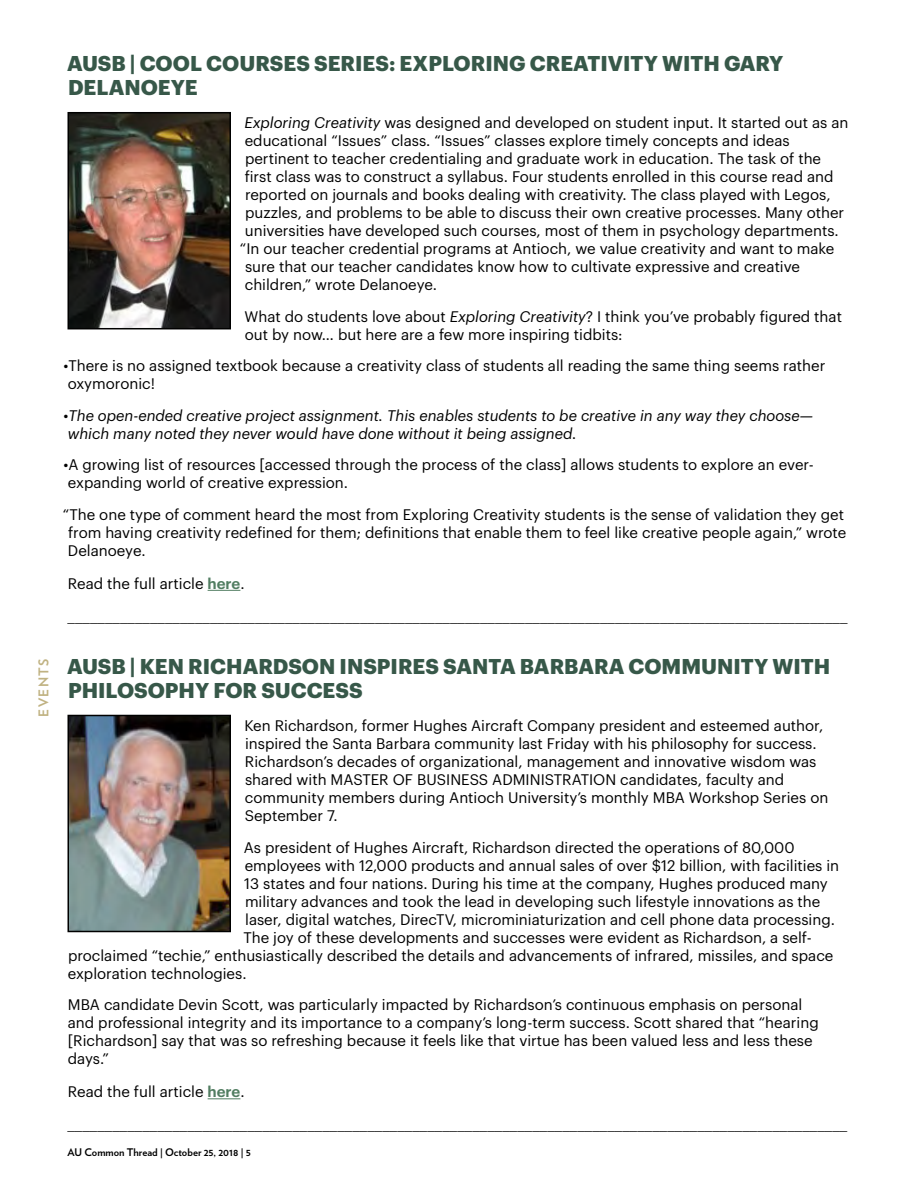
<style>
.page{position:relative;width:918px;height:1188px;background:#fff}
.page>*{position:absolute;margin:0;border:0;box-sizing:border-box;transform-origin:0 0}
.t1{font:700 21px/24px "Graphik";color:#375849}
.t2{font:15px/18px "Graphik";color:#000}
.t3{font:300 15px "Helvetica";color:#000}
.t4{font:italic 15px/18px "Graphik";color:#000}
.t5{font:700 13.5px "Verlag";letter-spacing:.1em;color:#c0b282}
.t6{font:700 10.5px "Verlag";color:#000}
.s1{font-style:italic}
.s2{font-style:normal}
.s3{font-weight:600;color:#517d61}
</style>
<div class="page">
<hr style="left:208px;top:590px;width:32px;height:1px;background:#517d61">
<hr style="left:208px;top:1099px;width:32px;height:1px;background:#517d61">
<img style="left:71px;top:115px;width:157px;height:211px">
<div style="left:68px;top:112px;width:163px;height:217px;border:2px solid #000"></div>
<img style="left:71px;top:718px;width:157px;height:211px">
<div style="left:68px;top:715px;width:163px;height:217px;border:2px solid #000"></div>
<p class="t5" style="left:33px;top:717px;width:59px;rotate:-90deg">EVENTS</p>
<h1 class="t1" style="left:67px;top:50px;width:718px">AUSB | COOL COURSES SERIES: EXPLORING CREATIVITY WITH GARY<br>DELANOEYE</h1>
<p class="t2" style="left:244px;top:113px;width:606px"><span class="s1">Exploring Creativity</span> was designed and developed on student input. It started out as an</p>
<p class="t2" style="left:245px;top:131px;width:547px">educational “Issues” class. “Issues” classes explore timely concepts and ideas</p>
<p class="t2" style="left:245px;top:149px;width:578px">pertinent to teacher credentialing and graduate work in education. The task of the</p>
<p class="t2" style="left:245px;top:167px;width:590px">first class was to construct a syllabus. Four students enrolled in this course read and</p>
<p class="t2" style="left:245px;top:185px;width:587px">reported on journals and books dealing with creativity. The class played with Legos,</p>
<p class="t2" style="left:245px;top:203px;width:601px">puzzles, and problems to be able to discuss their own creative processes. Many other</p>
<p class="t2" style="left:245px;top:221px;width:595px">universities have developed such courses, most of them in psychology departments.</p>
<p class="t2" style="left:240px;top:239px;width:596px">“In our teacher credential programs at Antioch, we value creativity and want to make</p>
<p class="t2" style="left:245px;top:257px;width:557px">sure that our teacher candidates know how to cultivate expressive and creative</p>
<p class="t2" style="left:245px;top:275px;width:194px">children,” wrote Delanoeye.</p>
<p class="t2" style="left:245px;top:306px;width:599px">What do students love about <span class="s1">Exploring Creativity</span>? I think you’ve probably figured that out by now… but here are a few more inspiring tidbits:</p>
<p class="t2" style="left:63px;top:356px;width:763px">•There is no assigned textbook because a creativity class of students all reading the same thing seems rather oxymoronic!</p>
<p class="t4" style="left:68px;top:405px;width:747px;text-indent:-4px"><span class="s2">•</span>The open-ended creative project assignment. This enables students to be creative in any way they choose— which many noted they never would have done without it being assigned.</p>
<p class="t2" style="left:63px;top:455px;width:752px">•A growing list of resources [accessed through the process of the class] allows students to explore an ever&shy;expanding world of creative expression.</p>
<p class="t2" style="left:68px;top:504px;width:780px;text-indent:-5px">“The one type of comment heard the most from Exploring Creativity students is the sense of validation they get from having creativity redefined for them; definitions that enable them to feel like creative people again,” wrote<br>Delanoeye.</p>
<p class="t2" style="left:68px;top:573px;width:178px">Read the full article <span class="s3">here</span>.</p>
<p class="t3" style="left:68px;top:604px;width:781px">________________________________________________________________________________________________________</p>
<h1 class="t1" style="left:67px;top:653px;width:765px">AUSB | KEN RICHARDSON INSPIRES SANTA BARBARA COMMUNITY WITH<br>PHILOSOPHY FOR SUCCESS</h1>
<p class="t2" style="left:244px;top:716px;width:585px">Ken Richardson, former Hughes Aircraft Company president and esteemed author, inspired the Santa Barbara community last Friday with his philosophy for success.<br>Richardson’s decades of organizational, management and innovative wisdom was shared with MASTER OF BUSINESS ADMINISTRATION candidates, faculty and community members during Antioch University’s monthly MBA Workshop Series on September 7.</p>
<p class="t2" style="left:244px;top:837px;width:552px">As president of Hughes Aircraft, Richardson directed the operations of 80,000</p>
<p class="t2" style="left:245px;top:855px;width:596px">employees with 12,000 products and annual sales of over $12 billion, with facilities in</p>
<p class="t2" style="left:244px;top:873px;width:585px">13 states and four nations. During his time at the company, Hughes produced many</p>
<p class="t2" style="left:245px;top:891px;width:577px">military advances and took the lead in developing such lifestyle innovations as the</p>
<p class="t2" style="left:245px;top:909px;width:591px">laser, digital watches, DirecTV, microminiaturization and cell phone data processing.</p>
<p class="t2" style="left:243px;top:927px;width:570px">The joy of these developments and successes were evident as Richardson, a self-</p>
<p class="t2" style="left:68px;top:945px;width:767px">proclaimed “techie,” enthusiastically described the details and advancements of infrared, missiles, and space</p>
<p class="t2" style="left:68px;top:963px;width:180px">exploration technologies.</p>
<p class="t2" style="left:68px;top:995px;width:753px">MBA candidate Devin Scott, was particularly impacted by Richardson’s continuous emphasis on personal and professional integrity and its importance to a company’s long-term success. Scott shared that “hearing [Richardson] say that was so refreshing because it feels like that virtue has been valued less and less these days.”</p>
<p class="t2" style="left:68px;top:1082px;width:178px">Read the full article <span class="s3">here</span>.</p>
<p class="t3" style="left:67px;top:1112px;width:782px">________________________________________________________________________________________________________</p>
<p class="t6" style="left:68px;top:1144px;width:185px">AU Common Thread | October 25, 2018 | 5</p>
</div>
